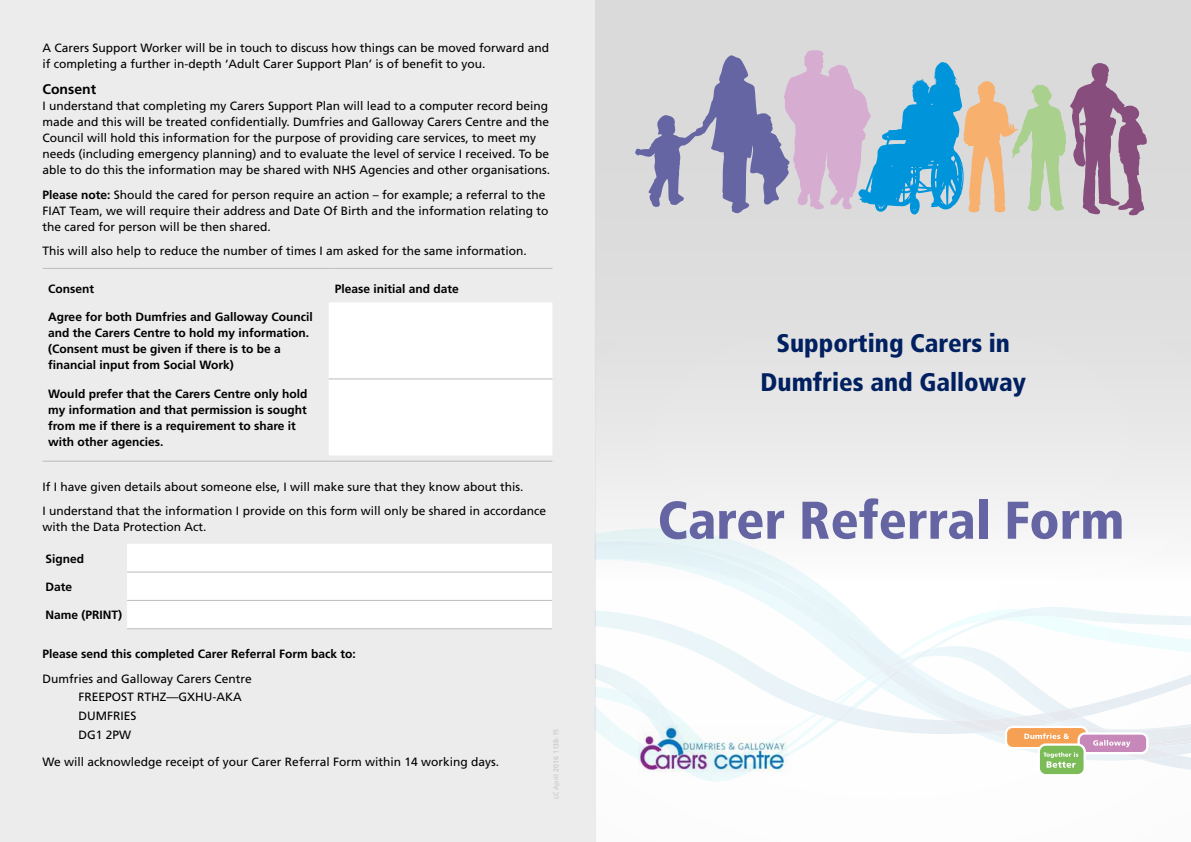
<style>
.page{position:relative;width:1191px;height:842px;background:#fff}
.page>*{position:absolute;margin:0;border:0;box-sizing:border-box;transform-origin:0 0}
.t1{font:900 condensed 53px "Frutiger";color:#6565a4}
.t2{font:900 condensed 25.4px/39px "Frutiger";color:#002060;text-align:center}
.t3{font:700 14px "Frutiger";color:#000}
.t4{font:12px/16px "Frutiger";color:#000}
.t5{font:700 12px/16px "Frutiger";color:#000}
.t6{font:7px "Frutiger";color:#c6c6c6}
.s1{font-weight:700}
</style>
<div class="page">
<div style="left:0;top:0;width:595px;height:842px;background:#ececec"></div>
<div style="left:594px;top:0;width:597px;height:580px;background:#dadada"></div>
<svg style="left:635px;top:50px;width:512px;height:165px"></svg>
<svg style="left:594px;top:341px;width:597px;height:205px"></svg>
<img style="left:854px;top:546px;width:337px;height:182px">
<img style="left:880px;top:671px;width:256px;height:57px">
<img style="left:1000px;top:728px;width:191px;height:20px">
<img style="left:911px;top:657px;width:48px;height:7px">
<img style="left:882px;top:664px;width:113px;height:55px">
<img style="left:594px;top:528px;width:295px;height:13px">
<img style="left:887px;top:541px;width:10px;height:114px">
<img style="left:594px;top:541px;width:293px;height:128px">
<img style="left:826px;top:704px;width:149px;height:30px">
<img style="left:835px;top:707px;width:21px;height:14px">
<svg style="left:946px;top:720px;width:3px;height:4px"></svg>
<img style="left:1026px;top:671px;width:165px;height:51px">
<img style="left:1044px;top:709px;width:38px;height:13px">
<img style="left:1011px;top:716px;width:45px;height:8px">
<img style="left:995px;top:718px;width:50px;height:8px">
<img style="left:594px;top:610px;width:244px;height:93px">
<img style="left:826px;top:701px;width:9px;height:2px">
<img style="left:957px;top:732px;width:25px;height:1px">
<img style="left:949px;top:720px;width:51px;height:12px">
<img style="left:968px;top:719px;width:53px;height:12px">
<img style="left:594px;top:663px;width:232px;height:119px">
<img style="left:617px;top:689px;width:154px;height:83px">
<img style="left:838px;top:680px;width:31px;height:24px">
<img style="left:854px;top:679px;width:14px;height:10px">
<img style="left:898px;top:609px;width:293px;height:47px">
<img style="left:983px;top:609px;width:78px;height:12px">
<svg style="left:867px;top:655px;width:44px;height:25px"></svg>
<img style="left:822px;top:703px;width:19px;height:14px">
<div style="left:1006px;top:727px;width:81px;height:21px;background:#f5a053;border-radius:7px"></div>
<div style="left:1004px;top:726px;width:84px;height:23px;border:2px solid #fff;border-radius:7px"></div>
<div style="left:1078px;top:733px;width:69px;height:20px;background:#c787b9;border-radius:6px"></div>
<div style="left:1077px;top:732px;width:71px;height:22px;border:2px solid #fff;border-radius:6px"></div>
<div style="left:1038px;top:744px;width:46px;height:31px;background:#7bbb58;border-radius:7px"></div>
<div style="left:1037px;top:743px;width:48px;height:33px;border:2px solid #fff;border-radius:7px"></div>
<svg style="left:1024px;top:733px;width:45px;height:6px"></svg>
<svg style="left:1043px;top:752px;width:35px;height:16px"></svg>
<svg style="left:1093px;top:740px;width:37px;height:8px"></svg>
<img style="left:638px;top:726px;width:154px;height:50px">
<div style="left:329px;top:303px;width:223px;height:152px;background:#fff"></div>
<hr style="left:329px;top:379px;width:223px;height:1px;background:#bdbbbb">
<hr style="left:43px;top:268px;width:286px;height:1px;background:#bdbbbb">
<hr style="left:329px;top:268px;width:223px;height:1px;background:#bdbbbb">
<hr style="left:43px;top:461px;width:286px;height:1px;background:#bdbbbb">
<hr style="left:329px;top:461px;width:223px;height:1px;background:#bdbbbb">
<div style="left:127px;top:544px;width:425px;height:84px;background:#fff"></div>
<hr style="left:127px;top:572px;width:425px;height:1px;background:#bdbbbb">
<hr style="left:127px;top:600px;width:425px;height:1px;background:#bdbbbb">
<hr style="left:127px;top:628px;width:425px;height:1px;background:#bdbbbb">
<p class="t4" style="left:43px;top:40px;width:508px">A Carers Support Worker will be in touch to discuss how things can be moved forward and if completing a further in-depth ‘Adult Carer Support Plan’ is of benefit to you.</p>
<p class="t3" style="left:43px;top:81px;width:55px">Consent</p>
<p class="t4" style="left:43px;top:98px;width:509px">I understand that completing my Carers Support Plan will lead to a computer record being made and this will be treated confidentially. Dumfries and Galloway Carers Centre and the Council will hold this information for the purpose of providing care services, to meet my needs (including emergency planning) and to evaluate the level of service I received. To be able to do this the information may be shared with NHS Agencies and other organisations.</p>
<p class="t4" style="left:43px;top:187px;width:507px"><span class="s1">Please note:</span> Should the cared for person require an action – for example; a referral to the<br>FIAT Team, we will require their address and Date Of Birth and the information relating to the cared for person will be then shared.</p>
<p class="t4" style="left:43px;top:243px;width:486px">This will also help to reduce the number of times I am asked for the same information.</p>
<p class="t5" style="left:48px;top:281px;width:47px">Consent</p>
<p class="t5" style="left:335px;top:281px;width:126px">Please initial and date</p>
<p class="t5" style="left:48px;top:309px;width:266px">Agree for both Dumfries and Galloway Council and the Carers Centre to hold my information. (Consent must be given if there is to be a financial input from Social Work)</p>
<p class="t5" style="left:48px;top:386px;width:261px">Would prefer that the Carers Centre only hold my information and that permission is sought from me if there is a requirement to share it with other agencies.</p>
<p class="t4" style="left:43px;top:474px;width:505px;line-height:24.5px">If I have given details about someone else, I will make sure that they know about this.<br>I understand that the information I provide on this form will only be shared in accordance</p>
<p class="t4" style="left:43px;top:519px;width:166px">with the Data Protection Act.</p>
<p class="t5" style="left:45px;top:550px;width:40px">Signed</p>
<p class="t5" style="left:45px;top:579px;width:28px">Date</p>
<p class="t5" style="left:45px;top:607px;width:78px">Name (PRINT)</p>
<p class="t5" style="left:43px;top:646px;width:315px">Please send this completed Carer Referral Form back to:</p>
<p class="t4" style="left:79px;top:669px;width:175px;line-height:18.8px;text-indent:-36px">Dumfries and Galloway Carers Centre<br>FREEPOST RTHZ—GXHU-AKA<br>DUMFRIES<br>DG1 2PW</p>
<p class="t4" style="left:43px;top:754px;width:458px">We will acknowledge receipt of your Carer Referral Form within 14 working days.</p>
<p class="t6" style="left:552px;top:799px;width:72px;rotate:-90deg">LC April 2016 1138-15</p>
<h2 class="t2" style="left:760px;top:324px;width:267px">Supporting Carers in<br>Dumfries and Galloway</h2>
<h1 class="t1" style="left:657px;top:488px;width:468px">Carer Referral Form</h1>
</div>
